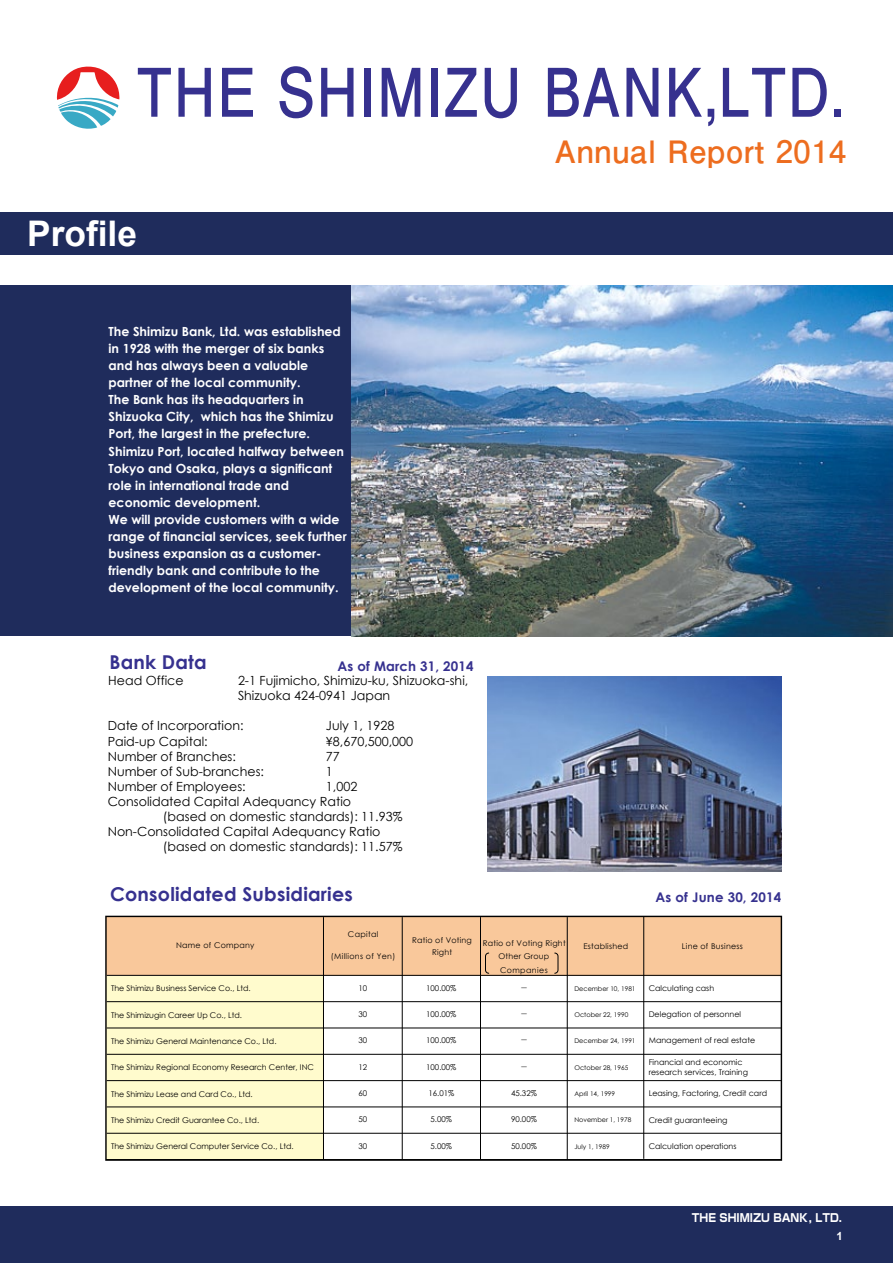
<style>
.page{position:relative;width:893px;height:1263px;background:#fff}
.page>*{position:absolute;margin:0;border:0;box-sizing:border-box;transform-origin:0 0}
.t1{font:700 66.9px "Futo Go B101 Pro";letter-spacing:.01em;color:#36318f;scale:.84 1}
.t2{font:700 35.25px "Arial";color:#fff}
.t3{font:700 30.9px "Futo Go B101 Pro";letter-spacing:.02em;color:#ed6d1f}
.t4{font:700 19.05px "Century Gothic";letter-spacing:.01em;color:#36318f}
.t5{font:700 13.35px "Century Gothic";letter-spacing:.01em;color:#36318f}
.t6{font:700 12.6px/17px "Century Gothic";color:#fff}
.t7{font:12.6px "Century Gothic";color:#000}
.t8{font:700 11.25px "Shin Go Pro";color:#fff;scale:.9 1}
.t9{font:700 11.25px "Arial";color:#fff}
.t10{font:7.95px/10.6px "Century Gothic";color:#000}
.t11{font:7.95px/13.6px "Century Gothic";letter-spacing:.03em;color:#000;text-align:center}
.t12{font:7.95px "Century Gothic";letter-spacing:.04em;color:#000}
.t13{font:7.95px "Century Gothic";letter-spacing:.025em;color:#000}
.t14{font:300 7.95px "Shin Go Pro";color:#000}
.t15{font:6.45px "Century Gothic";color:#000}
</style>
<div class="page">
<div style="left:0;top:213px;width:893px;height:42px;background:#1f2c5c"></div>
<svg style="left:105px;top:915px;width:678px;height:246px"></svg>
<hr style="left:323px;top:917px;width:1px;height:242px;background:#000">
<hr style="left:402px;top:917px;width:1px;height:242px;background:#000">
<hr style="left:480px;top:917px;width:1px;height:242px;background:#000">
<hr style="left:567px;top:917px;width:1px;height:242px;background:#000">
<hr style="left:643px;top:917px;width:1px;height:242px;background:#000">
<hr style="left:107px;top:1001px;width:674px;height:1px;background:#000">
<hr style="left:107px;top:1027px;width:674px;height:1px;background:#000">
<hr style="left:107px;top:1054px;width:674px;height:1px;background:#000">
<hr style="left:107px;top:1080px;width:674px;height:1px;background:#000">
<hr style="left:107px;top:1106px;width:674px;height:1px;background:#000">
<hr style="left:107px;top:1133px;width:674px;height:1px;background:#000">
<hr style="left:107px;top:1159px;width:674px;height:1px;background:#000">
<svg style="left:106px;top:916px;width:675px;height:60px;background:#edbf94"></svg>
<div style="left:0;top:285px;width:352px;height:351px;background:#1f2c5c"></div>
<svg style="left:56px;top:66px;width:64px;height:63px"></svg>
<img style="left:488px;top:676px;width:293px;height:196px">
<img style="left:352px;top:285px;width:541px;height:351px">
<div style="left:0;top:1206px;width:893px;height:57px;background:#1f2c5c"></div>
<h1 class="t1" style="left:137px;top:38px;width:845px">THE SHIMIZU BANK,LTD.</h1>
<h3 class="t3" style="left:555px;top:126px;width:293px">Annual Report 2014</h3>
<h2 class="t2" style="left:27px;top:210px;width:111px">Profile</h2>
<h3 class="t6" style="left:109px;top:323px;width:234px">The Shimizu Bank, Ltd. was established</h3>
<h3 class="t6" style="left:109px;top:340px;width:217px">in 1928 with the merger of six banks</h3>
<h3 class="t6" style="left:109px;top:357px;width:201px">and has always been a valuable</h3>
<h3 class="t6" style="left:109px;top:374px;width:194px">partner of the local community.</h3>
<h3 class="t6" style="left:109px;top:391px;width:197px">The Bank has its headquarters in</h3>
<h3 class="t6" style="left:201px;top:408px;width:134px">which has the Shimizu</h3>
<p class="t6" style="left:109px;top:408px;width:240px">Shizuoka City,<br>Port, the largest in the prefecture.<br>Shimizu Port, located halfway between<br>Tokyo and Osaka, plays a significant role in international trade and economic development.<br>We will provide customers with a wide range of financial services, seek further</p>
<h3 class="t6" style="left:109px;top:561px;width:213px">friendly bank and contribute to the</h3>
<h3 class="t6" style="left:109px;top:544px;width:214px">business expansion as a customer-</h3>
<h3 class="t6" style="left:109px;top:578px;width:232px">development of the local community.</h3>
<h3 class="t4" style="left:109px;top:647px;width:99px">Bank Data</h3>
<h3 class="t7" style="left:108px;top:671px;width:77px">Head Office</h3>
<h3 class="t5" style="left:338px;top:656px;width:137px">As of March 31, 2014</h3>
<h3 class="t7" style="left:238px;top:671px;width:232px">2-1 Fujimicho, Shimizu-ku, Shizuoka-shi,</h3>
<h3 class="t7" style="left:238px;top:687px;width:154px">Shizuoka 424-0941 Japan</h3>
<h3 class="t7" style="left:108px;top:717px;width:137px">Date of Incorporation:</h3>
<h3 class="t7" style="left:326px;top:717px;width:70px">July 1, 1928</h3>
<h3 class="t7" style="left:108px;top:732px;width:101px">Paid-up Capital:</h3>
<h3 class="t7" style="left:326px;top:732px;width:89px">¥8,670,500,000</h3>
<h3 class="t7" style="left:108px;top:747px;width:130px">Number of Branches:</h3>
<h3 class="t7" style="left:326px;top:747px;width:15px">77</h3>
<h3 class="t7" style="left:108px;top:762px;width:158px">Number of Sub-branches:</h3>
<h3 class="t7" style="left:326px;top:762px;width:8px">1</h3>
<h3 class="t7" style="left:108px;top:777px;width:140px">Number of Employees:</h3>
<h3 class="t7" style="left:108px;top:793px;width:245px">Consolidated Capital Adequancy Ratio</h3>
<h3 class="t7" style="left:163px;top:808px;width:241px">(based on domestic standards :( 11.93%</h3>
<h3 class="t7" style="left:108px;top:823px;width:274px">Non-Consolidated Capital Adequancy Ratio</h3>
<h3 class="t7" style="left:163px;top:838px;width:241px">(based on domestic standards :( 11.57%</h3>
<h3 class="t7" style="left:326px;top:777px;width:33px">1,002</h3>
<h3 class="t4" style="left:110px;top:879px;width:244px">Consolidated Subsidiaries</h3>
<p class="t12" style="left:348px;top:928px;width:32px">Capital</p>
<p class="t12" style="left:331px;top:951px;width:66px">(Millions of Yen(</p>
<h3 class="t5" style="left:656px;top:886px;width:127px">As of June 30, 2014</h3>
<p class="t13" style="left:412px;top:935px;width:61px">Ratio of Voting</p>
<p class="t11" style="left:483px;top:936px;width:84px">Ratio of Voting Right<br>Other Group<br>Companies</p>
<p class="t11" style="left:176px;top:939px;width:80px">Name of Company</p>
<p class="t11" style="left:682px;top:939px;width:62px">Line of Business</p>
<p class="t11" style="left:583px;top:939px;width:46px">Established</p>
<p class="t10" style="left:432px;top:946px;width:22px">Right</p>
<p class="t10" style="left:111px;top:983px;width:141px">The Shimizu Business Service Co., Ltd.</p>
<p class="t10" style="left:111px;top:1009px;width:133px">The Shimizugin Career Up Co., Ltd.</p>
<p class="t10" style="left:111px;top:1036px;width:167px">The Shimizu General Maintenance Co., Ltd.</p>
<p class="t10" style="left:111px;top:1062px;width:205px">The Shimizu Regional Economy Research Center, INC</p>
<p class="t10" style="left:111px;top:1088px;width:143px">The Shimizu Lease and Card Co., Ltd.</p>
<p class="t10" style="left:111px;top:1115px;width:150px">The Shimizu Credit Guarantee Co., Ltd.</p>
<p class="t10" style="left:111px;top:1141px;width:184px">The Shimizu General Computer Service Co., Ltd.</p>
<p class="t10" style="left:358px;top:982px;width:10px">10</p>
<p class="t10" style="left:358px;top:1008px;width:10px">30</p>
<p class="t10" style="left:358px;top:1035px;width:10px">30</p>
<p class="t10" style="left:358px;top:1061px;width:10px">12</p>
<p class="t10" style="left:358px;top:1087px;width:10px">60</p>
<p class="t10" style="left:358px;top:1114px;width:10px">50</p>
<p class="t10" style="left:358px;top:1140px;width:10px">30</p>
<p class="t10" style="left:426px;top:982px;width:32px">100.00%</p>
<p class="t10" style="left:426px;top:1008px;width:32px">100.00%</p>
<p class="t10" style="left:426px;top:1035px;width:32px">100.00%</p>
<p class="t10" style="left:426px;top:1061px;width:32px">100.00%</p>
<p class="t10" style="left:428px;top:1087px;width:27px">16.01%</p>
<p class="t10" style="left:431px;top:1114px;width:23px">5.00%</p>
<p class="t10" style="left:431px;top:1140px;width:23px">5.00%</p>
<p class="t14" style="left:520px;top:981px;width:9px">－</p>
<p class="t14" style="left:520px;top:1007px;width:9px">－</p>
<p class="t14" style="left:520px;top:1034px;width:9px">－</p>
<p class="t14" style="left:520px;top:1060px;width:9px">－</p>
<p class="t10" style="left:511px;top:1087px;width:27px">45.32%</p>
<p class="t10" style="left:511px;top:1114px;width:27px">90.00%</p>
<p class="t10" style="left:511px;top:1140px;width:27px">50.00%</p>
<p class="t15" style="left:574px;top:984px;width:63px">December 10, 1981</p>
<p class="t15" style="left:574px;top:1010px;width:55px">October 22, 1990</p>
<p class="t15" style="left:574px;top:1036px;width:63px">December 24, 1991</p>
<p class="t15" style="left:574px;top:1063px;width:55px">October 28, 1965</p>
<p class="t15" style="left:574px;top:1089px;width:42px">April 14, 1999</p>
<p class="t15" style="left:574px;top:1115px;width:58px">November 1, 1978</p>
<p class="t15" style="left:574px;top:1142px;width:37px">July 1, 1989</p>
<p class="t10" style="left:649px;top:982px;width:67px">Calculating cash</p>
<p class="t10" style="left:649px;top:1008px;width:94px">Delegation of personnel</p>
<p class="t10" style="left:649px;top:1035px;width:108px">Management of real estate</p>
<p class="t10" style="left:649px;top:1056px;width:101px">Financial and economic research services, Training</p>
<p class="t10" style="left:649px;top:1088px;width:120px">Leasing, Factoring, Credit card</p>
<p class="t10" style="left:649px;top:1114px;width:80px">Credit guaranteeing</p>
<p class="t10" style="left:649px;top:1141px;width:89px">Calculation operations</p>
<h3 class="t8" style="left:692px;top:1209px;width:168px">THE SHIMIZU BANK, LTD.</h3>
<h3 class="t9" style="left:836px;top:1228px;width:8px">1</h3>
</div>
